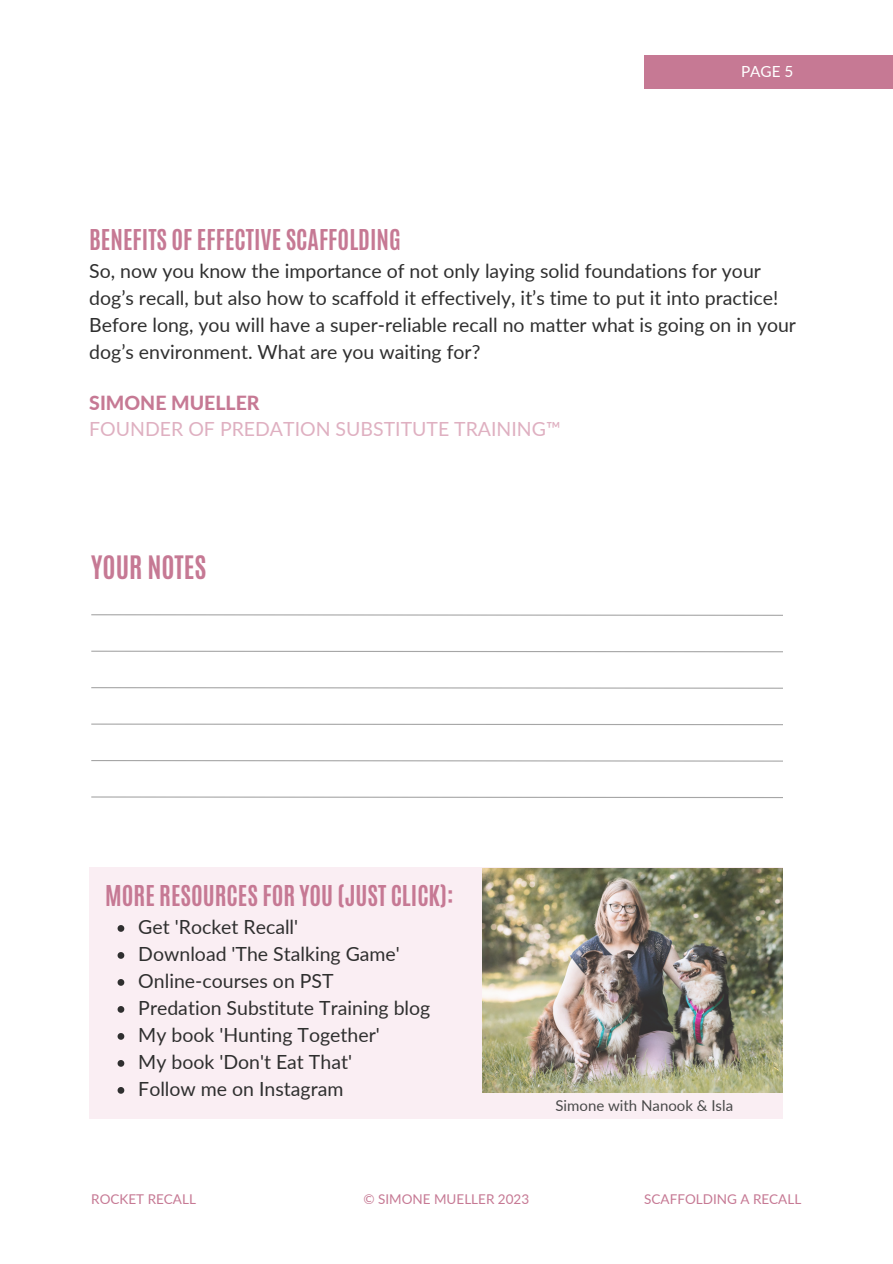
<style>
.page{position:relative;width:893px;height:1264px;background:#fff}
.page>*{position:absolute;margin:0;border:0;box-sizing:border-box;transform-origin:0 0}
.t1{font:700 27px "Antonio";color:#c67994}
.t2{font:700 24px "Antonio";color:#c67994}
.t3{font:19.5px/27px "Lato";color:#2f2f2f}
.t4{font:19.5px "Lato";color:#dfb0c1}
.t5{font:800 19.5px "Lato";color:#c67994}
.t6{font:15.3px "Lato";color:#fff}
.t7{font:15px "Lato";color:#494949}
.t8{font:13.5px "Lato";color:#c67994}
</style>
<div class="page">
<div style="left:644px;top:56px;width:248px;height:33px;background:#c67994"></div>
<div style="left:89px;top:867px;width:728px;height:251px;background:#faeef3"></div>
<svg style="left:117px;top:925px;width:7px;height:6px"></svg>
<svg style="left:117px;top:952px;width:7px;height:6px"></svg>
<svg style="left:117px;top:979px;width:7px;height:6px"></svg>
<svg style="left:117px;top:1006px;width:7px;height:6px"></svg>
<svg style="left:117px;top:1033px;width:7px;height:6px"></svg>
<svg style="left:117px;top:1060px;width:7px;height:6px"></svg>
<svg style="left:117px;top:1087px;width:7px;height:6px"></svg>
<img style="left:482px;top:869px;width:300px;height:223px">
<svg style="left:91px;top:614px;width:691px;height:2px"></svg>
<svg style="left:91px;top:650px;width:691px;height:3px"></svg>
<svg style="left:91px;top:687px;width:691px;height:2px"></svg>
<svg style="left:91px;top:723px;width:691px;height:2px"></svg>
<svg style="left:91px;top:760px;width:691px;height:2px"></svg>
<svg style="left:91px;top:796px;width:691px;height:2px"></svg>
<div style="left:782px;top:554px;width:110px;height:575px;background:#fff"></div>
<p class="t6" style="left:741px;top:62px;width:54px">PAGE 5</p>
<p class="t2" style="left:89px;top:222px;width:313px">BENEFITS OF EFFECTIVE SCAFFOLDING</p>
<p class="t3" style="left:89px;top:257px;width:708px">So, now you know the importance of not only laying solid foundations for your dog’s recall, but also how to scaffold it effectively, it’s time to put it into practice!<br>Before long, you will have a super-reliable recall no matter what is going on in your dog’s environment. What are you waiting for?</p>
<p class="t5" style="left:89px;top:390px;width:172px">SIMONE MUELLER</p>
<p class="t4" style="left:89px;top:417px;width:473px">FOUNDER OF PREDATION SUBSTITUTE TRAINING™</p>
<p class="t1" style="left:91px;top:548px;width:117px">YOUR NOTES</p>
<p class="t2" style="left:105px;top:878px;width:350px">MORE RESOURCES FOR YOU (JUST CLICK):</p>
<p class="t3" style="left:138px;top:913px;width:161px">Get 'Rocket Recall'</p>
<p class="t3" style="left:138px;top:940px;width:263px">Download 'The Stalking Game'</p>
<p class="t3" style="left:138px;top:967px;width:197px">Online-courses on PST</p>
<p class="t3" style="left:138px;top:993px;width:293px">Predation Substitute Training blog</p>
<p class="t3" style="left:138px;top:1020px;width:243px">My book 'Hunting Together'</p>
<p class="t3" style="left:138px;top:1047px;width:215px">My book 'Don't Eat That'</p>
<p class="t3" style="left:138px;top:1074px;width:207px">Follow me on Instagram</p>
<p class="t7" style="left:555px;top:1095px;width:179px">Simone with Nanook &amp; Isla</p>
<p class="t8" style="left:91px;top:1190px;width:106px">ROCKET RECALL</p>
<p class="t8" style="left:363px;top:1190px;width:167px">© SIMONE MUELLER 2023</p>
<p class="t8" style="left:644px;top:1190px;width:158px">SCAFFOLDING A RECALL</p>
</div>
